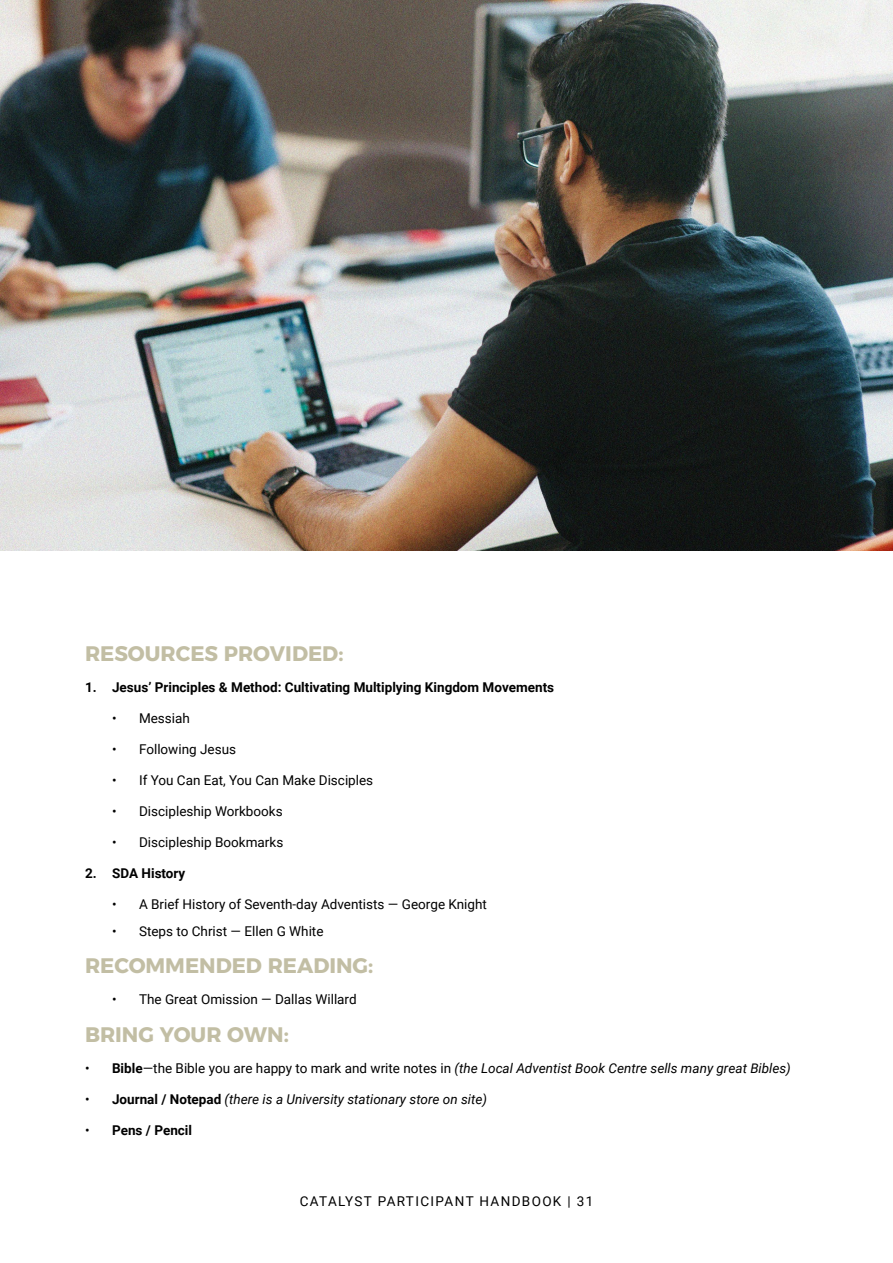
<style>
.page{position:relative;width:893px;height:1263px;background:#fff}
.page>*{position:absolute;margin:0;border:0;box-sizing:border-box;transform-origin:0 0}
.t1{font:21px "Alexandria";color:#c2bea4}
.t2{font:13.5px "Roboto";color:#000}
.t3{font:italic 13.5px "Roboto";color:#000}
.t4{font:700 13.5px "Roboto";color:#000}
.t5{font:13.5px "Roboto";letter-spacing:.1em;color:#000}
.s1{font-style:normal}
.s2{font-weight:700;font-style:normal}
.s3{font-weight:400}
</style>
<div class="page">
<img style="left:0;top:0;width:893px;height:550px">
<h1 class="t1" style="left:85px;top:646px;width:260px">RESOURCES PROVIDED:</h1>
<p class="t4" style="left:85px;top:681px;width:471px">1. Jesus’ Principles &amp; Method: Cultivating Multiplying Kingdom Movements</p>
<p class="t2" style="left:112px;top:711px;width:79px">• Messiah</p>
<p class="t2" style="left:112px;top:742px;width:126px">• Following Jesus</p>
<p class="t2" style="left:112px;top:773px;width:263px">• If You Can Eat, You Can Make Disciples</p>
<p class="t2" style="left:112px;top:804px;width:172px">• Discipleship Workbooks</p>
<p class="t2" style="left:112px;top:835px;width:173px">• Discipleship Bookmarks</p>
<p class="t4" style="left:85px;top:867px;width:102px">2. SDA History</p>
<p class="t2" style="left:112px;top:897px;width:376px">• A Brief History of Seventh-day Adventists — George Knight</p>
<p class="t2" style="left:112px;top:924px;width:213px">• Steps to Christ — Ellen G White</p>
<h1 class="t1" style="left:85px;top:958px;width:290px">RECOMMENDED READING:</h1>
<p class="t2" style="left:112px;top:993px;width:246px">• The Great Omission — Dallas Willard</p>
<h1 class="t1" style="left:85px;top:1027px;width:205px">BRING YOUR OWN:</h1>
<p class="t3" style="left:85px;top:1059px;width:707px"><span class="s1">•</span> <span class="s2">Bible</span><span class="s1">—the Bible you are happy to mark and write notes in</span> (the Local Adventist Book Centre sells many great Bibles)</p>
<p class="t3" style="left:85px;top:1093px;width:403px"><span class="s1">•</span> <span class="s2">Journal / Notepad</span> (there is a University stationary store on site)</p>
<p class="t4" style="left:85px;top:1125px;width:109px"><span class="s3">•</span> Pens / Pencil</p>
<p class="t5" style="left:300px;top:1195px;width:295px">CATALYST PARTICIPANT HANDBOOK | 31</p>
</div>
